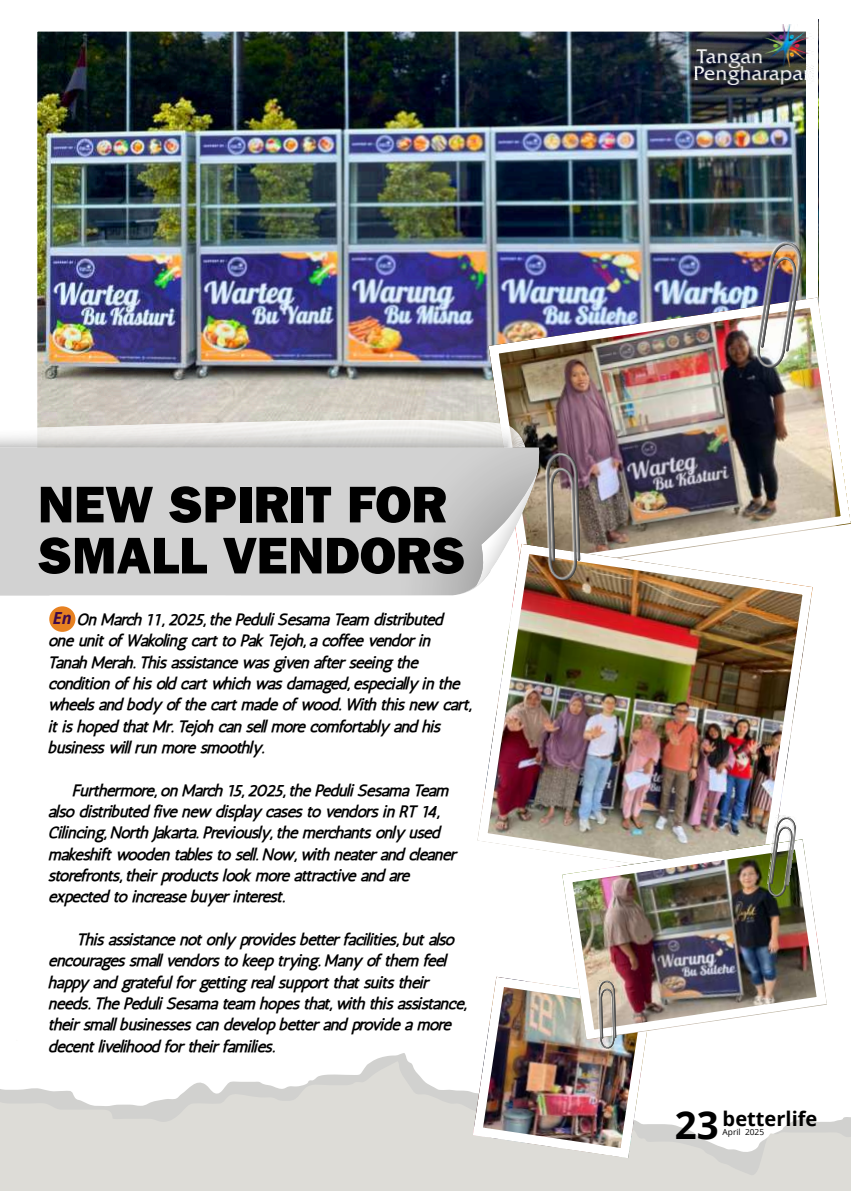
<style>
.page{position:relative;width:851px;height:1191px;background:#fff}
.page>*{position:absolute;margin:0;border:0;box-sizing:border-box;transform-origin:0 0}
.t1{font:51.8px/51px "Anonymous";color:#000}
.t2{font:700 38.4px "Open Sans";color:#000}
.t3{font:700 20px "Open Sans";color:#000}
.t4{font:16px/21.4px "CA Generated";letter-spacing:-.015em;color:#000}
.t5{font:8.4px "Open Sans";color:#000}
.s1{font-family:"Open Sans";font-weight:700;font-style:italic;font-size:16.6px;color:#3e0a4b}
</style>
<div class="page">
<img style="left:37px;top:24px;width:780px;height:396px">
<img style="left:488px;top:298px;width:362px;height:246px">
<img style="left:477px;top:544px;width:335px;height:309px">
<svg style="left:0;top:1061px;width:850px;height:130px;fill:#dddcd7"></svg>
<img style="left:562px;top:839px;width:264px;height:192px">
<svg style="left:752px;top:234px;width:54px;height:142px"></svg>
<img style="left:751px;top:238px;width:54px;height:134px">
<svg style="left:544px;top:447px;width:38px;height:139px"></svg>
<img style="left:543px;top:451px;width:38px;height:132px">
<img style="left:473px;top:977px;width:178px;height:181px">
<img style="left:597px;top:980px;width:19px;height:69px">
<svg style="left:765px;top:812px;width:33px;height:90px"></svg>
<img style="left:765px;top:815px;width:32px;height:83px">
<svg style="left:0;top:420px;width:538px;height:175px;background:#d2d1d0"></svg>
<div style="left:49px;top:606px;width:26px;height:26px;background:#e78121;border-radius:50%"></div>
<img style="left:693px;top:25px;width:121px;height:60px">
<h1 class="t1" style="left:38px;top:479px;width:429px">NEW SPIRIT FOR<br>SMALL VENDORS</h1>
<p class="t4" style="left:49px;top:609px;width:423px"><span class="s1">En</span> On March 11, 2025, the Peduli Sesama Team distributed<br>one unit of Wakoling cart to Pak Tejoh, a coffee vendor in Tanah Merah. This assistance was given after seeing the condition of his old cart which was damaged, especially in the wheels and body of the cart made of wood. With this new cart, it is hoped that Mr. Tejoh can sell more comfortably and his business will run more smoothly.</p>
<p class="t4" style="left:49px;top:779px;width:409px;text-indent:24px">Furthermore, on March 15, 2025, the Peduli Sesama Team also distributed five new display cases to vendors in RT 14, Cilincing, North Jakarta. Previously, the merchants only used makeshift wooden tables to sell. Now, with neater and cleaner storefronts, their products look more attractive and are expected to increase buyer interest.</p>
<p class="t4" style="left:49px;top:929px;width:418px;text-indent:29px">This assistance not only provides better facilities, but also encourages small vendors to keep trying. Many of them feel happy and grateful for getting real support that suits their needs. The Peduli Sesama team hopes that, with this assistance, their small businesses can develop better and provide a more decent livelihood for their families.</p>
<p class="t3" style="left:722px;top:1105px;width:96px">betterlife</p>
<h2 class="t2" style="left:675px;top:1098px;width:45px">23</h2>
<p class="t5" style="left:722px;top:1126px;width:43px">April 2025</p>
</div>
